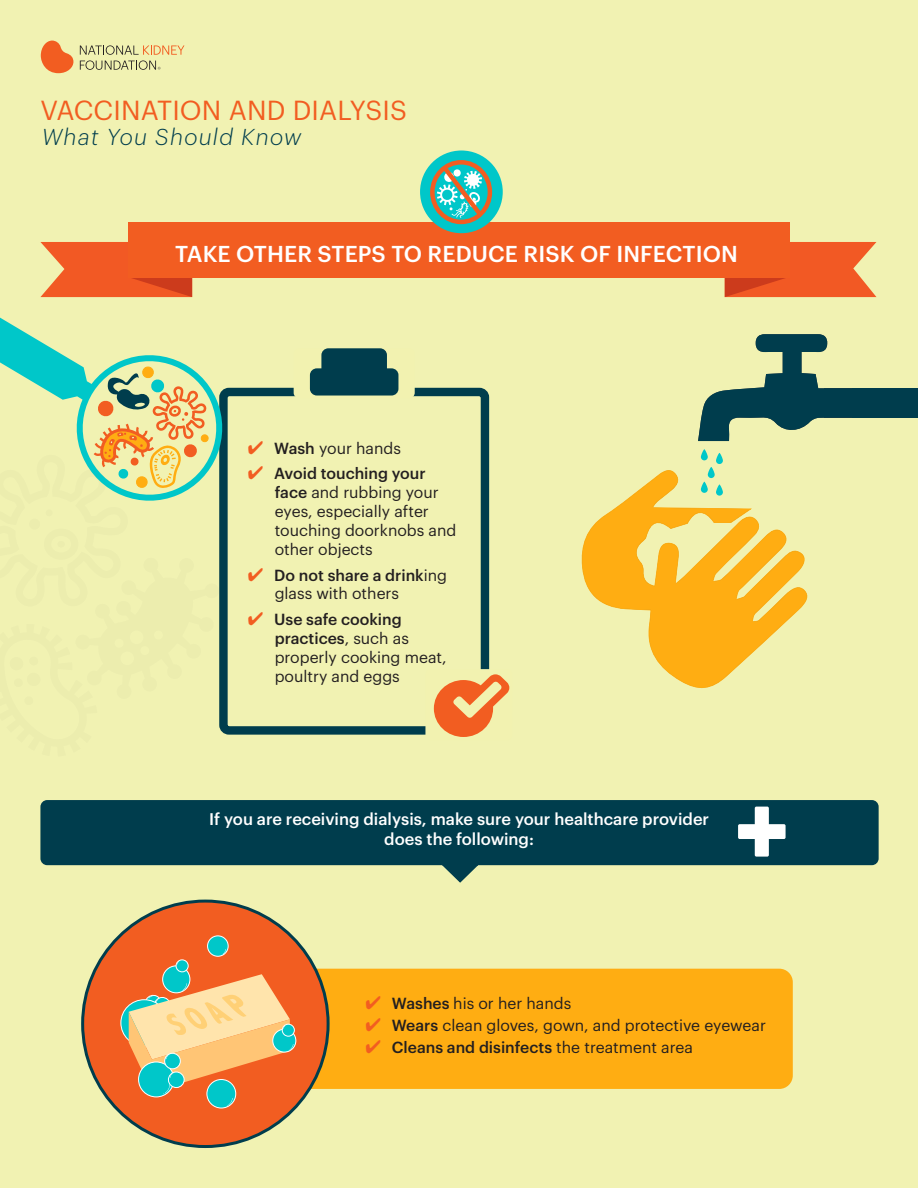
<style>
.page{position:relative;width:918px;height:1188px;background:#f1f2b2}
.page>*{position:absolute;margin:0;border:0;box-sizing:border-box;transform-origin:0 0}
.t1{font:27px "Graphik";letter-spacing:.005em;color:#f25d21}
.Tlitle{font:500 22.5px "Graphik";letter-spacing:.005em;color:#fff}
.t2{font:italic 300 22.5px "Graphik";letter-spacing:.06em;color:#003d4d}
.t3{font:500 16.5px "Graphik";color:#fff}
.t4{font:15.75px/18.9px "Graphik";color:#231f20}
.t5{font:500 15.75px "Graphik";color:#231f20}
.s1{color:#f25d21}
.s2{font-weight:500}
.s3{font-weight:400}
</style>
<div class="page">
<div style="left:825px;top:388px;width:93px;height:30px;background:#003d4d"></div>
<div style="left:219px;top:388px;width:270px;height:347px;border:8px solid #003d4d;border-radius:6px"></div>
<div style="left:294px;top:348px;width:121px;height:50px;background:#f2f2b0;border-radius:6px"></div>
<svg style="left:310px;top:348px;width:88px;height:48px;background:#20555a"></svg>
<div style="left:425px;top:669px;width:87px;height:71px;background:#f2f2b0;border-radius:6px"></div>
<svg style="left:434px;top:674px;width:75px;height:63px"></svg>
<svg style="left:581px;top:470px;width:227px;height:219px"></svg>
<svg style="left:698px;top:334px;width:154px;height:107px"></svg>
<svg style="left:701px;top:449px;width:7px;height:11px"></svg>
<svg style="left:716px;top:453px;width:7px;height:11px"></svg>
<svg style="left:708px;top:467px;width:7px;height:11px"></svg>
<svg style="left:701px;top:482px;width:7px;height:11px"></svg>
<svg style="left:716px;top:484px;width:7px;height:12px"></svg>
<div style="left:158px;top:969px;width:635px;height:120px;background:#ffad12;border-radius:14px"></div>
<div style="left:83px;top:901px;width:245px;height:246px;background:#f25d21;border-radius:50%"></div>
<svg style="left:121px;top:1000px;width:47px;height:46px"></svg>
<div style="left:207px;top:1079px;width:29px;height:29px;border:1px solid #fff;border-radius:50%"></div>
<div style="left:208px;top:936px;width:20px;height:20px;background:#00c7c9;border-radius:50%"></div>
<div style="left:207px;top:936px;width:22px;height:21px;border:1px solid #fff;border-radius:50%"></div>
<svg style="left:163px;top:966px;width:27px;height:27px"></svg>
<div style="left:162px;top:965px;width:28px;height:28px;border:1px solid #fff;border-radius:50%"></div>
<div style="left:176px;top:960px;width:12px;height:12px;background:#00c7c9;border-radius:50%"></div>
<div style="left:176px;top:959px;width:13px;height:13px;border:1px solid #fff;border-radius:50%"></div>
<svg style="left:273px;top:1029px;width:23px;height:23px"></svg>
<div style="left:272px;top:1029px;width:24px;height:23px;border:1px solid #fff;border-radius:50%"></div>
<div style="left:282px;top:1024px;width:13px;height:13px;border:1px solid #fff;border-radius:50%"></div>
<svg style="left:129px;top:974px;width:164px;height:132px"></svg>
<svg style="left:725px;top:242px;width:151px;height:55px;background:#ee6531"></svg>
<div style="left:128px;top:222px;width:662px;height:56px;background:#f25d21"></div>
<div style="left:420px;top:151px;width:83px;height:82px;background:#00c7c9;border-radius:50%"></div>
<div style="left:430px;top:160px;width:62px;height:64px;border:4px solid #f25d21;border-radius:50%"></div>
<svg style="left:437px;top:161px;width:49px;height:60px"></svg>
<div style="left:40px;top:800px;width:839px;height:65px;background:#003d4d;border-radius:7px"></div>
<svg style="left:439px;top:865px;width:43px;height:18px"></svg>
<div style="left:738px;top:824px;width:48px;height:15px;background:#fff;border-radius:2px"></div>
<div style="left:755px;top:807px;width:14px;height:50px;background:#fff;border-radius:2px"></div>
<svg style="left:0;top:242px;width:237px;height:493px"></svg>
<svg style="left:41px;top:41px;width:32px;height:32px"></svg>
<svg style="left:80px;top:45px;width:104px;height:25px"></svg>
<p class="t1" style="left:41px;top:90px;width:368px">VACCINATION AND DIALYSIS</p>
<p class="t2" style="left:42px;top:121px;width:261px">What You Should Know</p>
<p class="Tlitle" style="left:175px;top:237px;width:564px">TAKE OTHER STEPS TO REDUCE RISK OF INFECTION</p>
<p class="t4" style="left:248px;top:437px;width:155px"><span class="s1">✔</span> <span class="s2">Wash</span> your hands</p>
<p class="t4" style="left:275px;top:463px;width:183px;text-indent:-27px"><span class="s1">✔</span> <span class="s2">Avoid touching your face</span> and rubbing your eyes, especially after touching doorknobs and other objects</p>
<p class="t4" style="left:275px;top:564px;width:174px;text-indent:-27px"><span class="s1">✔</span> <span class="s2">Do not share a drink</span>ing glass with others</p>
<p class="t4" style="left:275px;top:609px;width:173px;text-indent:-27px"><span class="s1">✔</span> <span class="s2">Use safe cooking practices</span>, such as properly cooking meat, poultry and eggs</p>
<p class="t3" style="left:209px;top:806px;width:501px">If you are receiving dialysis, make sure your healthcare provider</p>
<p class="t3" style="left:384px;top:826px;width:151px">does the following:</p>
<p class="t4" style="left:365px;top:993px;width:207px"><span class="s1">✔</span> <span class="s2">Washes</span> his or her hands</p>
<p class="t4" style="left:365px;top:1015px;width:402px"><span class="s1">✔</span> <span class="s2">Wears</span> clean gloves, gown, and protective eyewear</p>
<p class="t5" style="left:365px;top:1036px;width:329px"><span class="s1">✔</span> Cleans and disinfects <span class="s3">the treatment area</span></p>
</div>
